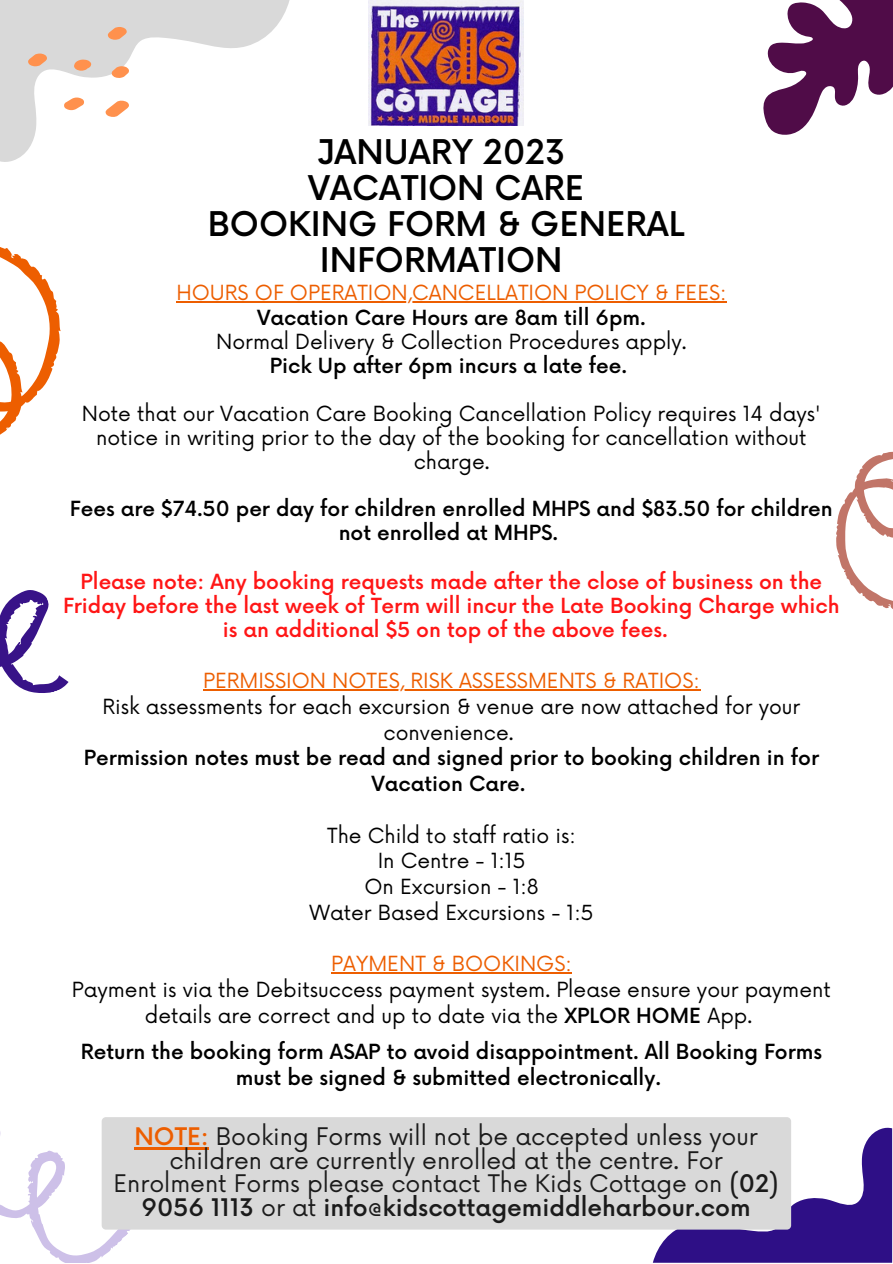
<style>
.page{position:relative;width:893px;height:1264px;background:#fff}
.page>*{position:absolute;margin:0;border:0;box-sizing:border-box;transform-origin:0 0}
.t1{font:500 33.15px/36px "Now";color:#000;text-align:center}
.t2{font:23.55px/23.5px "Now";color:#1b1b1b;text-align:center}
.t3{font:20.25px/25.8px "Now";color:#000;text-align:center}
.t4{font:500 20.25px/25.8px "Now";color:#000;text-align:center}
.t5{font:500 20.25px/24.5px "Now";color:#ff1616;text-align:center}
.t6{font:20.25px "Now";color:#ed5e00}
.s1{font-weight:500}
.s2{font-weight:500;color:#ed5e00}
</style>
<div class="page">
<svg style="left:652px;top:1127px;width:240px;height:135px"></svg>
<svg style="left:0;top:0;width:289px;height:162px"></svg>
<svg style="left:64px;top:97px;width:20px;height:13px"></svg>
<svg style="left:112px;top:66px;width:17px;height:12px"></svg>
<svg style="left:74px;top:59px;width:17px;height:12px"></svg>
<svg style="left:108px;top:27px;width:19px;height:13px"></svg>
<svg style="left:28px;top:53px;width:19px;height:13px"></svg>
<svg style="left:106px;top:100px;width:23px;height:17px"></svg>
<svg style="left:836px;top:451px;width:56px;height:158px"></svg>
<svg style="left:0;top:590px;width:69px;height:103px"></svg>
<svg style="left:0;top:1121px;width:173px;height:141px"></svg>
<svg style="left:763px;top:0;width:129px;height:135px"></svg>
<svg style="left:0;top:247px;width:61px;height:188px"></svg>
<hr style="left:176px;top:301px;width:551px;height:1px;background:#ed5e00">
<hr style="left:203px;top:689px;width:497px;height:2px;background:#ed5e00">
<hr style="left:331px;top:972px;width:241px;height:2px;background:#ed5e00">
<img style="left:368px;top:0;width:156px;height:126px">
<div style="left:102px;top:1117px;width:689px;height:112px;background:#d9d9d9;border-radius:4px"></div>
<hr style="left:134px;top:1147px;width:75px;height:2px;background:#ed5e00">
<h1 class="t1" style="left:208px;top:136px;width:478px">JANUARY 2023<br>VACATION CARE<br>BOOKING FORM &amp; GENERAL<br>INFORMATION</h1>
<p class="t6" style="left:176px;top:281px;width:551px">HOURS OF OPERATION,CANCELLATION POLICY &amp; FEES:</p>
<p class="t4" style="left:257px;top:306px;width:390px">Vacation Care Hours are 8am till 6pm.</p>
<p class="t3" style="left:216px;top:330px;width:472px">Normal Delivery &amp; Collection Procedures apply.</p>
<p class="t4" style="left:270px;top:354px;width:358px">Pick Up after 6pm incurs a late fee.</p>
<p class="t3" style="left:82px;top:403px;width:740px;line-height:23.7px">Note that our Vacation Care Booking Cancellation Policy requires 14 days' notice in writing prior to the day of the booking for cancellation without charge.</p>
<p class="t4" style="left:70px;top:497px;width:764px;line-height:24.5px">Fees are $74.50 per day for children enrolled MHPS and $83.50 for children not enrolled at MHPS.</p>
<p class="t5" style="left:63px;top:570px;width:778px">Please note: Any booking requests made after the close of business on the<br>Friday before the last week of Term will incur the Late Booking Charge which is an additional $5 on top of the above fees.</p>
<p class="t6" style="left:203px;top:669px;width:498px">PERMISSION NOTES, RISK ASSESSMENTS &amp; RATIOS:</p>
<p class="t3" style="left:102px;top:694px;width:699px">Risk assessments for each excursion &amp; venue are now attached for your convenience.</p>
<p class="t4" style="left:84px;top:746px;width:736px">Permission notes must be read and signed prior to booking children in for<br>Vacation Care.</p>
<p class="t3" style="left:309px;top:823px;width:285px">The Child to staff ratio is:<br>In Centre - 1:15<br>On Excursion - 1:8<br>Water Based Excursions - 1:5</p>
<p class="t6" style="left:331px;top:952px;width:242px">PAYMENT &amp; BOOKINGS:</p>
<p class="t3" style="left:72px;top:978px;width:760px">Payment is via the Debitsuccess payment system. Please ensure your payment details are correct and up to date via the <span class="s1">XPLOR HOME</span> App.</p>
<p class="t4" style="left:81px;top:1039px;width:743px">Return the booking form ASAP to avoid disappointment. All Booking Forms must be signed &amp; submitted electronically.</p>
<p class="t2" style="left:113px;top:1125px;width:666px"><span class="s2">NOTE:</span> Booking Forms will not be accepted unless your children are currently enrolled at the centre. For Enrolment Forms please contact The Kids Cottage on <span class="s1">(02)<br>9056 1113</span> or at <span class="s1">info@kidscottagemiddleharbour.com</span></p>
</div>
